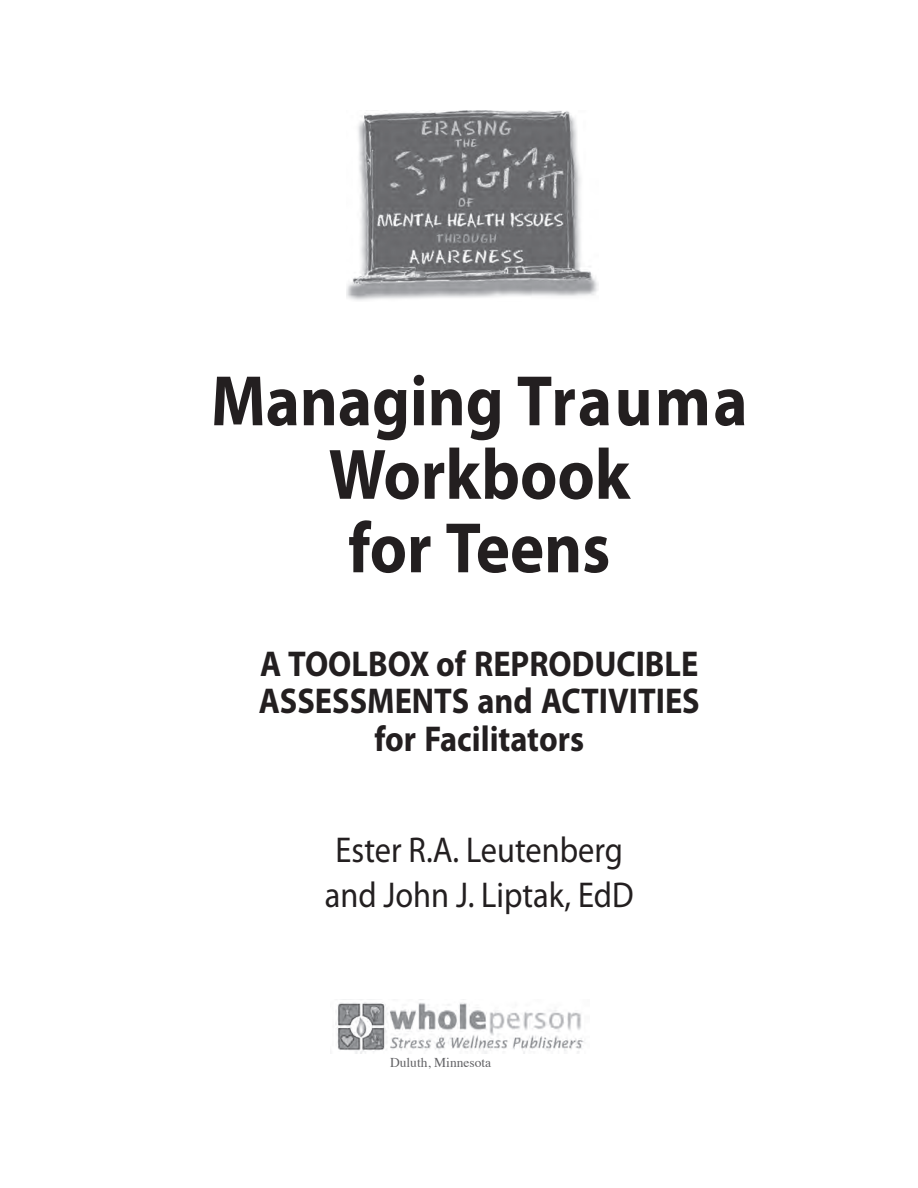
<style>
.page{position:relative;width:918px;height:1188px;background:#fff}
.page>*{position:absolute;margin:0;border:0;box-sizing:border-box;transform-origin:0 0}
.t1{font:700 72px/73.5px "Myriad Pro";color:#231f20;text-align:center;scale:.9 1}
.t2{font:700 36px/37.5px "Myriad Pro";color:#231f20;text-align:center;scale:.9 1}
.t3{font:36px/45px "Myriad Pro";color:#231f20;text-align:center;scale:.9 1}
.t4{font:13.5px "Times";color:#636366}
</style>
<div class="page">
<img style="left:335px;top:999px;width:249px;height:54px">
<img style="left:347px;top:111px;width:251px;height:190px">
<h1 class="t1" style="left:211px;top:365px;width:598px">Managing Trauma<br>Workbook<br>for Teens</h1>
<p class="t2" style="left:259px;top:645px;width:492px">A TOOLBOX of REPRODUCIBLE<br>ASSESSMENTS and ACTIVITIES for Facilitators</p>
<p class="t3" style="left:325px;top:827px;width:345px">Ester R.A. Leutenberg and John J. Liptak, EdD</p>
<p class="t4" style="left:390px;top:1050px;width:103px">Duluth, Minnesota</p>
</div>
